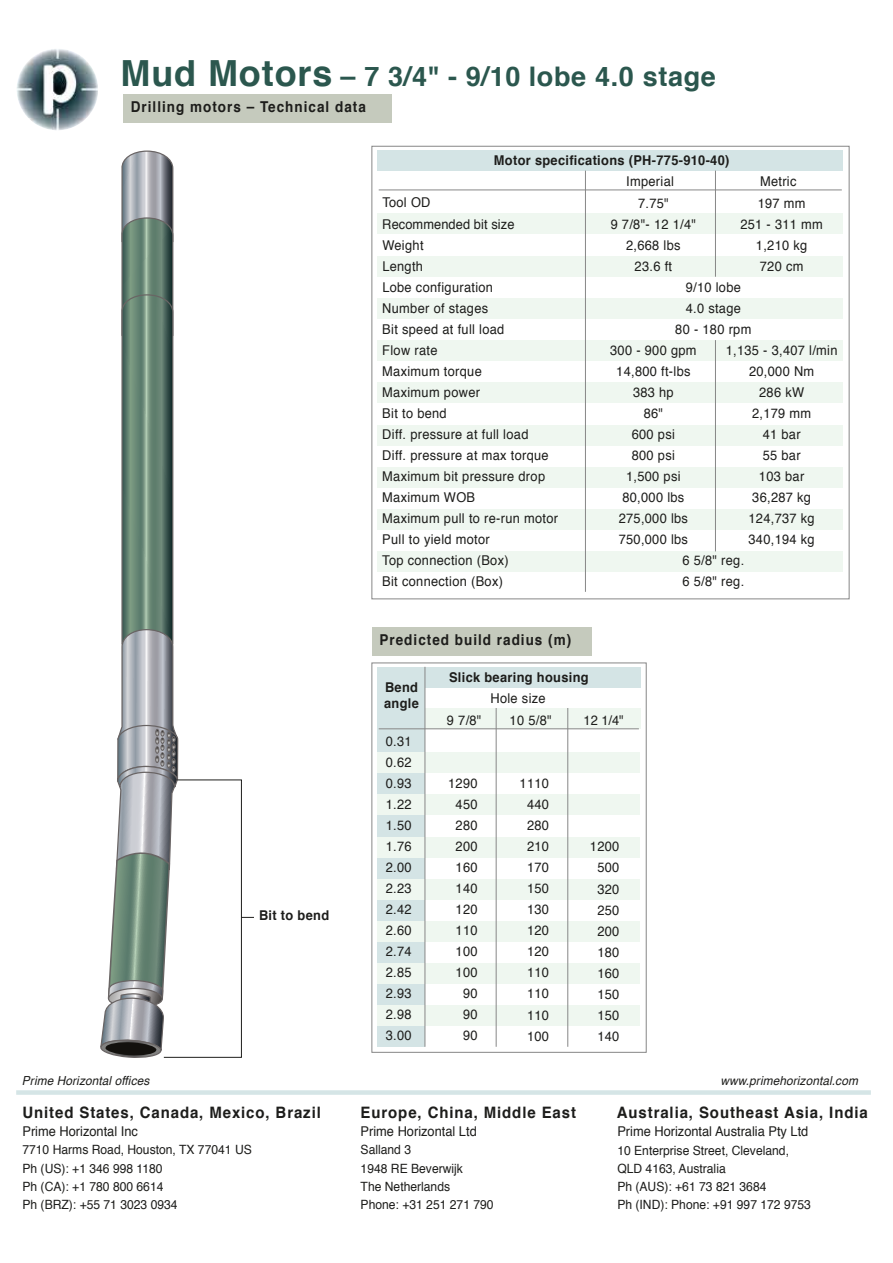
<style>
.page{position:relative;width:893px;height:1263px;background:#fff}
.page>*{position:absolute;margin:0;border:0;box-sizing:border-box;transform-origin:0 0}
.t1{font:700 27px "Helvetica";letter-spacing:.025em;color:#2b574e}
.t2{font:700 15.75px "Helvetica";letter-spacing:.06em;color:#1d1d1b;scale:.95 1}
.t3{font:700 15px "Helvetica";letter-spacing:.075em;color:#1d1d1b;scale:.9 1}
.t4{font:13.5px/21px "Helvetica";letter-spacing:.025em;color:#1d1d1b;text-align:center;scale:.95 1}
.t5{font:700 13.5px/16.2px "Helvetica";letter-spacing:.025em;color:#1d1d1b;scale:.95 1}
.t6{font:13.5px "Helvetica";color:#1d1d1b;scale:.95 1}
.t7{font:13.5px "Helvetica";letter-spacing:.005em;color:#1d1d1b;scale:.95 1}
.t8{font:12.75px/18.3px "Helvetica";color:#1d1d1b;scale:.95 1}
.t9{font:italic 12.45px "Helvetica";letter-spacing:.01em;color:#1d1d1b;scale:.95 1}
.s1{font-size:36px}
</style>
<div class="page">
<div style="left:377px;top:667px;width:48px;height:380px;background:#d4e4e5"></div>
<div style="left:372px;top:627px;width:219px;height:28px;background:#c5cabd"></div>
<div style="left:378px;top:214px;width:465px;height:20px;background:#eff7f0"></div>
<div style="left:378px;top:256px;width:465px;height:21px;background:#eff7f0"></div>
<div style="left:378px;top:298px;width:465px;height:21px;background:#eff7f0"></div>
<div style="left:378px;top:340px;width:465px;height:21px;background:#eff7f0"></div>
<div style="left:378px;top:382px;width:465px;height:21px;background:#eff7f0"></div>
<div style="left:378px;top:425px;width:465px;height:20px;background:#eff7f0"></div>
<div style="left:378px;top:467px;width:465px;height:21px;background:#eff7f0"></div>
<div style="left:378px;top:509px;width:465px;height:21px;background:#eff7f0"></div>
<div style="left:378px;top:551px;width:465px;height:21px;background:#eff7f0"></div>
<div style="left:378px;top:150px;width:465px;height:21px;background:#d4e4e5"></div>
<hr style="left:585px;top:171px;width:1px;height:421px;background:#878787">
<hr style="left:379px;top:190px;width:463px;height:1px;background:#878787">
<hr style="left:715px;top:171px;width:1px;height:106px;background:#878787">
<hr style="left:715px;top:340px;width:1px;height:211px;background:#878787">
<div style="left:378px;top:752px;width:262px;height:21px;background:#eff7f0"></div>
<div style="left:425px;top:708px;width:215px;height:21px;background:#eff7f0"></div>
<div style="left:378px;top:794px;width:262px;height:21px;background:#eff7f0"></div>
<div style="left:378px;top:837px;width:262px;height:20px;background:#eff7f0"></div>
<div style="left:378px;top:879px;width:262px;height:20px;background:#eff7f0"></div>
<div style="left:378px;top:921px;width:262px;height:21px;background:#eff7f0"></div>
<div style="left:378px;top:963px;width:262px;height:21px;background:#eff7f0"></div>
<div style="left:378px;top:1005px;width:262px;height:21px;background:#eff7f0"></div>
<div style="left:371px;top:662px;width:276px;height:391px;border:1px solid #878787"></div>
<div style="left:425px;top:667px;width:215px;height:20px;background:#d4e4e5"></div>
<hr style="left:425px;top:667px;width:1px;height:380px;background:#878787">
<hr style="left:379px;top:728px;width:260px;height:1px;background:#878787">
<hr style="left:496px;top:708px;width:1px;height:339px;background:#878787">
<hr style="left:567px;top:708px;width:1px;height:339px;background:#878787">
<svg style="left:100px;top:150px;width:154px;height:908px"></svg>
<img style="left:17px;top:49px;width:81px;height:81px">
<div style="left:123px;top:94px;width:268px;height:28px;background:#c5cabd"></div>
<div style="left:16px;top:1090px;width:855px;height:5px;background:#d5e5e6"></div>
<h1 class="t1" style="left:121px;top:54px;width:597px"><span class="s1">Mud Motors</span> – 7 3/4" - 9/10 lobe 4.0 stage</h1>
<p class="t3" style="left:131px;top:95px;width:263px">Drilling motors – Technical data</p>
<p class="t5" style="left:494px;top:152px;width:249px">Motor specifications (PH-775-910-40)</p>
<p class="t4" style="left:382px;top:192px;width:52px">Tool OD</p>
<p class="t4" style="left:382px;top:235px;width:187px;text-align:left">Weight<br>Length<br>Lobe configuration<br>Number of stages<br>Bit speed at full load<br>Flow rate<br>Maximum torque<br>Maximum power<br>Bit to bend<br>Diff. pressure at full load<br>Diff. pressure at max torque<br>Maximum bit pressure drop<br>Maximum WOB<br>Maximum pull to re-run motor<br>Pull to yield motor<br>Top connection (Box)<br>Bit connection (Box)</p>
<p class="t7" style="left:382px;top:213px;width:141px">Recommended bit size</p>
<p class="t3" style="left:380px;top:628px;width:214px">Predicted build radius (m)</p>
<p class="t5" style="left:384px;top:680px;width:38px">Bend angle</p>
<p class="t5" style="left:449px;top:669px;width:148px">Slick bearing housing</p>
<p class="t4" style="left:490px;top:688px;width:60px">Hole size</p>
<p class="t4" style="left:626px;top:171px;width:52px">Imperial</p>
<p class="t4" style="left:760px;top:171px;width:40px">Metric</p>
<p class="t4" style="left:611px;top:193px;width:91px">7.75"<br>9 7/8"- 12 1/4"<br>2,668 lbs<br>23.6 ft</p>
<p class="t4" style="left:740px;top:193px;width:88px">197 mm<br>251 - 311 mm<br>1,210 kg<br>720 cm</p>
<p class="t4" style="left:675px;top:277px;width:82px">9/10 lobe<br>4.0 stage<br>80 - 180 rpm</p>
<p class="t4" style="left:610px;top:340px;width:92px">300 - 900 gpm<br>14,800 ft-lbs<br>383 hp<br>86"<br>600 psi<br>800 psi<br>1,500 psi<br>80,000 lbs<br>275,000 lbs<br>750,000 lbs</p>
<p class="t4" style="left:726px;top:340px;width:119px">1,135 - 3,407 l/min<br>20,000 Nm<br>286 kW<br>2,179 mm<br>41 bar<br>55 bar<br>103 bar<br>36,287 kg<br>124,737 kg<br>340,194 kg</p>
<p class="t4" style="left:682px;top:550px;width:67px">6 5/8" reg.</p>
<p class="t4" style="left:682px;top:571px;width:67px">6 5/8" reg.</p>
<p class="t5" style="left:259px;top:907px;width:75px">Bit to bend</p>
<p class="t4" style="left:386px;top:731px;width:29px;text-align:justify">0.31<br>0.62<br>0.93<br>1.22<br>1.50<br>1.76<br>2.00<br>2.23<br>2.42<br>2.60<br>2.74<br>2.85<br>2.93<br>2.98<br>3.00</p>
<p class="t4" style="left:447px;top:710px;width:38px">9 7/8"</p>
<p class="t4" style="left:510px;top:710px;width:46px">10 5/8"</p>
<p class="t4" style="left:584px;top:710px;width:44px">12 1/4"</p>
<p class="t4" style="left:448px;top:773px;width:32px;text-align:right">1290<br>450<br>280<br>200<br>160<br>140<br>120<br>110<br>100<br>100<br>90<br>90<br>90</p>
<p class="t4" style="left:520px;top:773px;width:32px">1110<br>440<br>280<br>210<br>170<br>150<br>130<br>120<br>120<br>110<br>110<br>110<br>100</p>
<p class="t4" style="left:590px;top:837px;width:32px">1200<br>500<br>320<br>250<br>200<br>180<br>160<br>150<br>150<br>140</p>
<p class="t9" style="left:22px;top:1070px;width:136px">Prime Horizontal offices</p>
<p class="t9" style="left:720px;top:1070px;width:146px">www.primehorizontal.com</p>
<p class="t2" style="left:22px;top:1099px;width:316px">United States, Canada, Mexico, Brazil</p>
<p class="t6" style="left:22px;top:1121px;width:123px">Prime Horizontal Inc</p>
<p class="t8" style="left:22px;top:1141px;width:243px">7710 Harms Road, Houston, TX 77041 US<br>Ph (US): +1 346 998 1180<br>Ph (CA): +1 780 800 6614<br>Ph (BRZ): +55 71 3023 0934</p>
<p class="t2" style="left:361px;top:1099px;width:228px">Europe, China, Middle East</p>
<p class="t6" style="left:361px;top:1121px;width:124px">Prime Horizontal Ltd</p>
<p class="t8" style="left:361px;top:1141px;width:142px">Salland 3<br>1948 RE Beverwijk<br>The Netherlands<br>Phone: +31 251 271 790</p>
<p class="t2" style="left:617px;top:1100px;width:266px">Australia, Southeast Asia, India</p>
<p class="t6" style="left:617px;top:1121px;width:203px">Prime Horizontal Australia Pty Ltd</p>
<p class="t8" style="left:617px;top:1141px;width:205px">10 Enterprise Street, Cleveland,<br>QLD 4163, Australia<br>Ph (AUS): +61 73 821 3684<br>Ph (IND): Phone: +91 997 172 9753</p>
</div>
